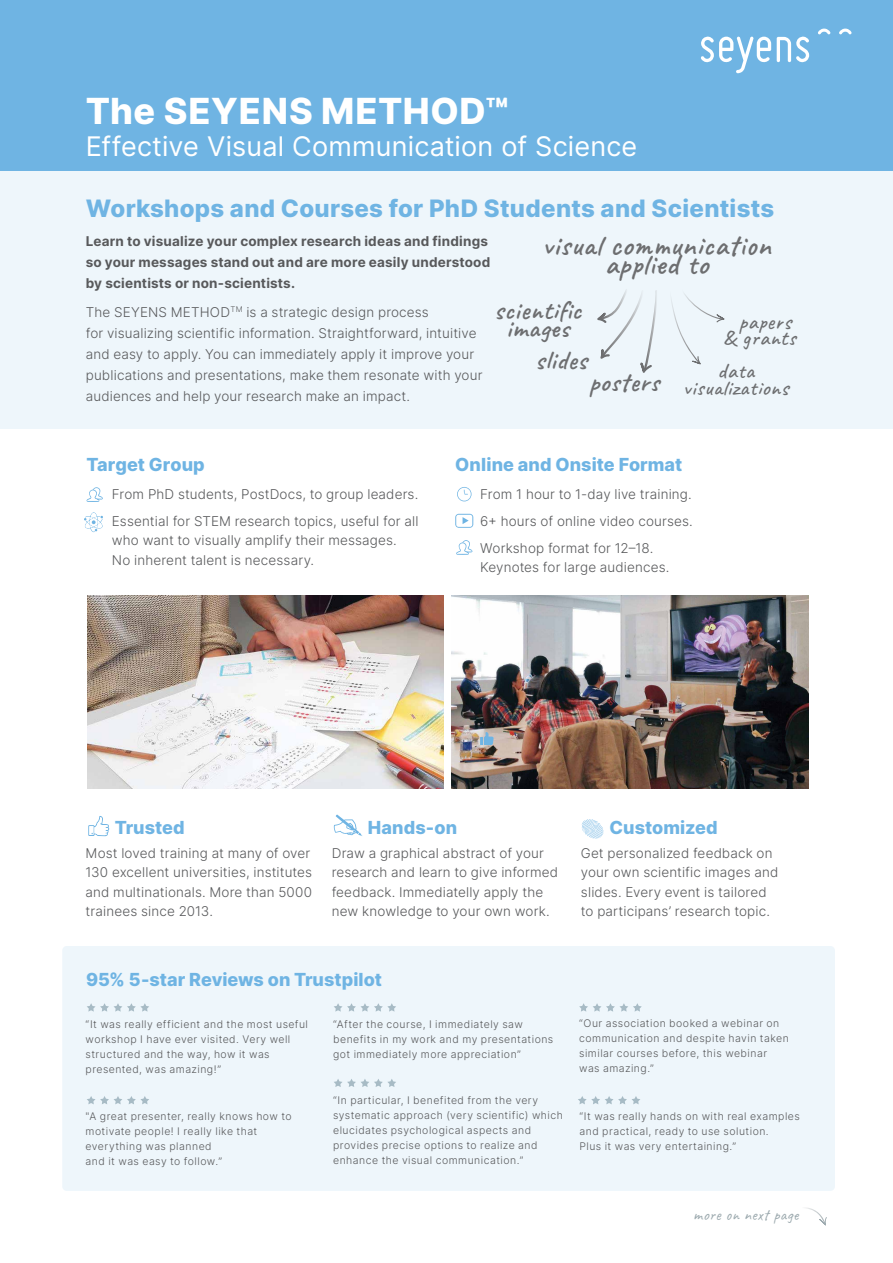
<style>
.page{position:relative;width:893px;height:1263px;background:#fff}
.page>*{position:absolute;margin:0;border:0;box-sizing:border-box;transform-origin:0 0}
.t1{font:800 36px "Inter";letter-spacing:.015em;color:#fff}
.t2{font:600 30px "Caveat";letter-spacing:.025em;color:#6d6e70}
.t3{font:27px "Inter";letter-spacing:.005em;color:#fff}
.t4{font:600 27px "Caveat";letter-spacing:.025em;color:#6d6e70}
.t5{font:800 24px "Inter";letter-spacing:.01em;color:#6fb4e3}
.t6{font:500 22.2px/16.4px "Caveat";letter-spacing:.025em;color:#6d6e70;text-align:center}
.t7{font:800 18px "Inter";letter-spacing:.005em;color:#6fb4e3}
.t8{font:16.35px "Caveat";letter-spacing:.025em;color:#9daaaf}
.t9{font:300 13.5px/19.5px "Inter";letter-spacing:.01em;color:#58595b}
.t10{font:700 13.5px/21px "Inter";letter-spacing:.015em;color:#58595b}
.t11{font:300 10.5px/15px "Inter";letter-spacing:.045em;color:#58595b}
</style>
<div class="page">
<div style="left:0;top:0;width:893px;height:170px;background:#6fb4e3"></div>
<div style="left:0;top:170px;width:893px;height:259px;background:#eef6fb"></div>
<div style="left:62px;top:946px;width:773px;height:245px;background:#eef6fb;border-radius:4px"></div>
<svg style="left:701px;top:36px;width:70px;height:37px"></svg>
<svg style="left:777px;top:36px;width:32px;height:26px"></svg>
<svg style="left:839px;top:29px;width:13px;height:5px"></svg>
<svg style="left:818px;top:29px;width:13px;height:5px"></svg>
<svg style="left:456px;top:540px;width:16px;height:15px"></svg>
<svg style="left:86px;top:487px;width:17px;height:15px"></svg>
<svg style="left:457px;top:487px;width:15px;height:14px"></svg>
<svg style="left:582px;top:819px;width:21px;height:20px"></svg>
<svg style="left:334px;top:814px;width:28px;height:22px"></svg>
<svg style="left:455px;top:514px;width:18px;height:14px"></svg>
<svg style="left:597px;top:290px;width:60px;height:83px"></svg>
<svg style="left:671px;top:294px;width:54px;height:71px"></svg>
<svg style="left:88px;top:816px;width:22px;height:20px"></svg>
<svg style="left:87px;top:1003px;width:62px;height:9px"></svg>
<svg style="left:334px;top:1003px;width:62px;height:9px"></svg>
<svg style="left:334px;top:1079px;width:62px;height:8px"></svg>
<svg style="left:579px;top:1003px;width:63px;height:9px"></svg>
<svg style="left:87px;top:1096px;width:62px;height:8px"></svg>
<svg style="left:578px;top:1096px;width:62px;height:8px"></svg>
<img style="left:451px;top:596px;width:358px;height:193px">
<img style="left:87px;top:596px;width:356px;height:193px">
<svg style="left:480px;top:732px;width:14px;height:13px"></svg>
<svg style="left:807px;top:1208px;width:20px;height:18px"></svg>
<svg style="left:84px;top:512px;width:19px;height:20px"></svg>
<h1 class="t1" style="left:86px;top:84px;width:424px">The SEYENS METHOD™</h1>
<h3 class="t3" style="left:86px;top:126px;width:553px">Effective Visual Communication of Science</h3>
<h3 class="t5" style="left:86px;top:190px;width:690px">Workshops and Courses for PhD Students and Scientists</h3>
<h2 class="t2" style="left:542px;top:226px;width:230px">visual communication</h2>
<h2 class="t2" style="left:605px;top:245px;width:105px">applied to</h2>
<p class="t10" style="left:86px;top:230px;width:406px">Learn to visualize your complex research ideas and findings so your messages stand out and are more easily understood by scientists or non-scientists.</p>
<p class="t9" style="left:86px;top:301px;width:398px;line-height:21px">The SEYENS METHOD<sup>TM</sup> is a strategic design process<br>for visualizing scientific information. Straightforward, intuitive and easy to apply. You can immediately apply it improve your publications and presentations, make them resonate with your audiences and help your research make an impact.</p>
<h3 class="t4" style="left:494px;top:293px;width:89px">scientific</h3>
<h3 class="t4" style="left:506px;top:311px;width:64px">images</h3>
<h3 class="t6" style="left:723px;top:314px;width:74px">papers<br>&amp; grants</h3>
<h3 class="t4" style="left:535px;top:344px;width:53px">slides</h3>
<h3 class="t6" style="left:683px;top:361px;width:107px;line-height:17.9px">data visualizations</h3>
<h3 class="t4" style="left:589px;top:365px;width:72px">posters</h3>
<h3 class="t7" style="left:87px;top:451px;width:120px">Target Group</h3>
<h3 class="t7" style="left:455px;top:451px;width:228px">Online and Onsite Format</h3>
<p class="t9" style="left:112px;top:480px;width:308px;line-height:27px">From PhD students, PostDocs, to group leaders.<br>Essential for STEM research topics, useful for all</p>
<p class="t9" style="left:112px;top:530px;width:286px">who want to visually amplify their messages.<br>No inherent talent is necessary.</p>
<p class="t9" style="left:480px;top:480px;width:214px;line-height:27px;text-align:justify">From 1 hour to 1-day live training.<br>6+ hours of online video courses.<br>Workshop format for 12–18.</p>
<p class="t9" style="left:480px;top:557px;width:191px">Keynotes for large audiences.</p>
<h3 class="t7" style="left:115px;top:814px;width:71px">Trusted</h3>
<h3 class="t7" style="left:368px;top:814px;width:91px">Hands-on</h3>
<h3 class="t7" style="left:609px;top:814px;width:110px">Customized</h3>
<p class="t9" style="left:86px;top:843px;width:228px">Most loved training at many of over 130 excellent universities, institutes and multinationals. More than 5000 trainees since 2013.</p>
<p class="t9" style="left:332px;top:843px;width:228px">Draw a graphical abstract of your research and learn to give informed feedback. Immediatelly apply the new knowledge to your own work.</p>
<p class="t9" style="left:581px;top:843px;width:199px">Get personalized feedback on your own scientific images and slides. Every event is tailored to participans’ research topic.</p>
<h3 class="t7" style="left:86px;top:966px;width:298px">95% 5-star Reviews on Trustpilot</h3>
<p class="t11" style="left:86px;top:1016px;width:224px">“It was really efficient and the most useful workshop I have ever visited. Very well structured and the way, how it was presented, was amazing!”</p>
<p class="t11" style="left:333px;top:1016px;width:222px">“After the course, I immediately saw benefits in my work and my presentations got immediately more appreciation”</p>
<p class="t11" style="left:333px;top:1092px;width:231px">“In particular, I benefited from the very systematic approach (very scientific) which elucidates psychological aspects and provides precise options to realize and enhance the visual communication.”</p>
<p class="t11" style="left:86px;top:1109px;width:207px">"A great presenter, really knows how to motivate people! I really like that everything was planned<br>and it was easy to follow.”</p>
<p class="t11" style="left:579px;top:1015px;width:211px">“Our association booked a webinar on communication and despite havin taken similar courses before, this webinar was amazing.”</p>
<p class="t11" style="left:579px;top:1109px;width:222px">“It was really hands on with real examples and practical, ready to use solution.<br>Plus it was very entertaining.”</p>
<p class="t8" style="left:693px;top:1204px;width:107px">more on next page</p>
</div>
